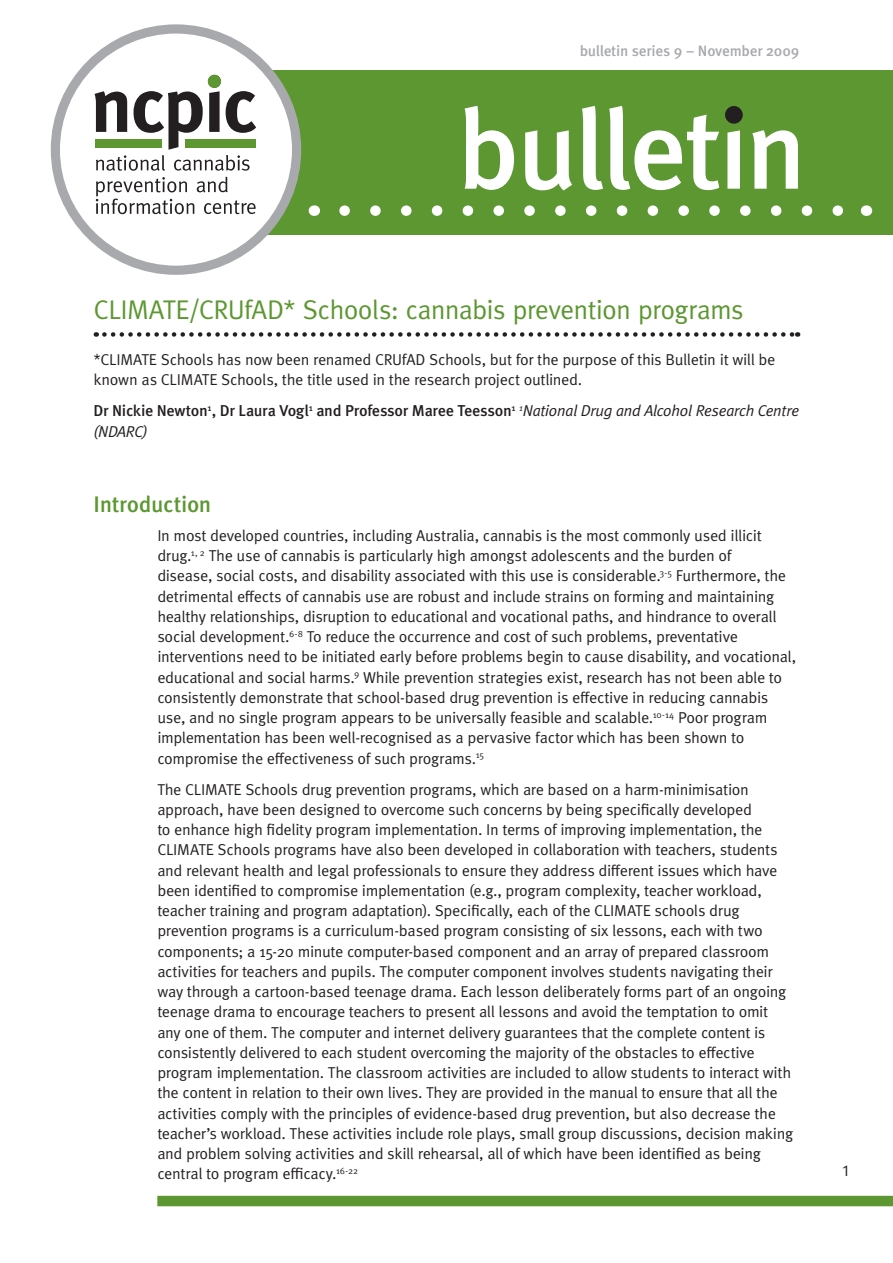
<style>
.page{position:relative;width:893px;height:1263px;background:#fff}
.page>*{position:absolute;margin:0;border:0;box-sizing:border-box;transform-origin:0 0}
.First_Line{font:500 112.5px "Meta OT";letter-spacing:-.04em;color:#fff}
.Heads{font:27px "Meta OT";letter-spacing:-.03em;color:#5c9731}
.Sub_Heads{font:500 22.5px "Meta OT";letter-spacing:-.015em;color:#5c9731}
.Body{font:15.75px/20.2px "Meta OT";letter-spacing:-.025em;color:#231f20}
.Body-2{font:500 15.75px/20.2px "Meta OT";letter-spacing:-.02em;color:#231f20}
.Body-3{font:500 15px "Meta OT";letter-spacing:-.015em;color:#a8a9ad}
.s1{font-family:"Meta Plus Normal";font-weight:400;font-style:italic}
</style>
<div class="page">
<div style="left:169px;top:70px;width:724px;height:164px;background:#5c9731"></div>
<svg style="left:104px;top:332px;width:694px;height:5px"></svg>
<svg style="left:345px;top:205px;width:498px;height:11px"></svg>
<div style="left:55px;top:29px;width:242px;height:241px;background:#fff;border-radius:50%"></div>
<div style="left:51px;top:24px;width:250px;height:251px;border:9px solid #a8a9ad;border-radius:50%"></div>
<svg style="left:95px;top:75px;width:161px;height:96px"></svg>
<svg style="left:96px;top:177px;width:160px;height:37px"></svg>
<div style="left:725px;top:106px;width:18px;height:18px;background:#231f20;border-radius:50%"></div>
<div style="left:157px;top:1196px;width:736px;height:10px;background:#5c9731"></div>
<p class="Body-3" style="left:580px;top:41px;width:221px">bulletin series 9 – November 2009</p>
<p class="First_Line" style="left:456px;top:80px;width:352px">bulletin</p>
<p class="Heads" style="left:94px;top:294px;width:652px">CLIMATE/CRUfAD* Schools: cannabis prevention programs</p>
<p class="Body" style="left:94px;top:350px;width:683px">*CLIMATE Schools has now been renamed CRUfAD Schools, but for the purpose of this Bulletin it will be known as CLIMATE Schools, the title used in the research project outlined.</p>
<p class="Body-2" style="left:94px;top:401px;width:707px">Dr Nickie Newton<sup>1</sup>, Dr Laura Vogl<sup>1</sup> and Professor Maree Teesson<sup>1</sup> <sup>1</sup><span class="s1">National Drug and Alcohol Research Centre (NDARC)</span></p>
<p class="Sub_Heads" style="left:94px;top:490px;width:119px">Introduction</p>
<p class="Body" style="left:157px;top:525px;width:640px">In most developed countries, including Australia, cannabis is the most commonly used illicit drug.<sup>1,</sup> <sup>2</sup> The use of cannabis is particularly high amongst adolescents and the burden of<br>disease, social costs, and disability associated with this use is considerable.<sup>3-5</sup> Furthermore, the detrimental effects of cannabis use are robust and include strains on forming and maintaining healthy relationships, disruption to educational and vocational paths, and hindrance to overall social development.<sup>6-8</sup> To reduce the occurrence and cost of such problems, preventative interventions need to be initiated early before problems begin to cause disability, and vocational, educational and social harms.<sup>9</sup> While prevention strategies exist, research has not been able to consistently demonstrate that school-based drug prevention is effective in reducing cannabis use, and no single program appears to be universally feasible and scalable.<sup>10-14</sup> Poor program implementation has been well-recognised as a pervasive factor which has been shown to compromise the effectiveness of such programs.<sup>15</sup></p>
<p class="Body" style="left:157px;top:779px;width:637px">The CLIMATE Schools drug prevention programs, which are based on a harm-minimisation approach, have been designed to overcome such concerns by being specifically developed<br>to enhance high fidelity program implementation. In terms of improving implementation, the CLIMATE Schools programs have also been developed in collaboration with teachers, students and relevant health and legal professionals to ensure they address different issues which have been identified to compromise implementation (e.g., program complexity, teacher workload, teacher training and program adaptation). Specifically, each of the CLIMATE schools drug prevention programs is a curriculum-based program consisting of six lessons, each with two components; a 15-20 minute computer-based component and an array of prepared classroom activities for teachers and pupils. The computer component involves students navigating their way through a cartoon-based teenage drama. Each lesson deliberately forms part of an ongoing teenage drama to encourage teachers to present all lessons and avoid the temptation to omit any one of them. The computer and internet delivery guarantees that the complete content is consistently delivered to each student overcoming the majority of the obstacles to effective program implementation. The classroom activities are included to allow students to interact with the content in relation to their own lives. They are provided in the manual to ensure that all the activities comply with the principles of evidence-based drug prevention, but also decrease the teacher’s workload. These activities include role plays, small group discussions, decision making and problem solving activities and skill rehearsal, all of which have been identified as being central to program efficacy.<sup>16-22</sup></p>
<p class="Body" style="left:842px;top:1160px;width:8px">1</p>
</div>
